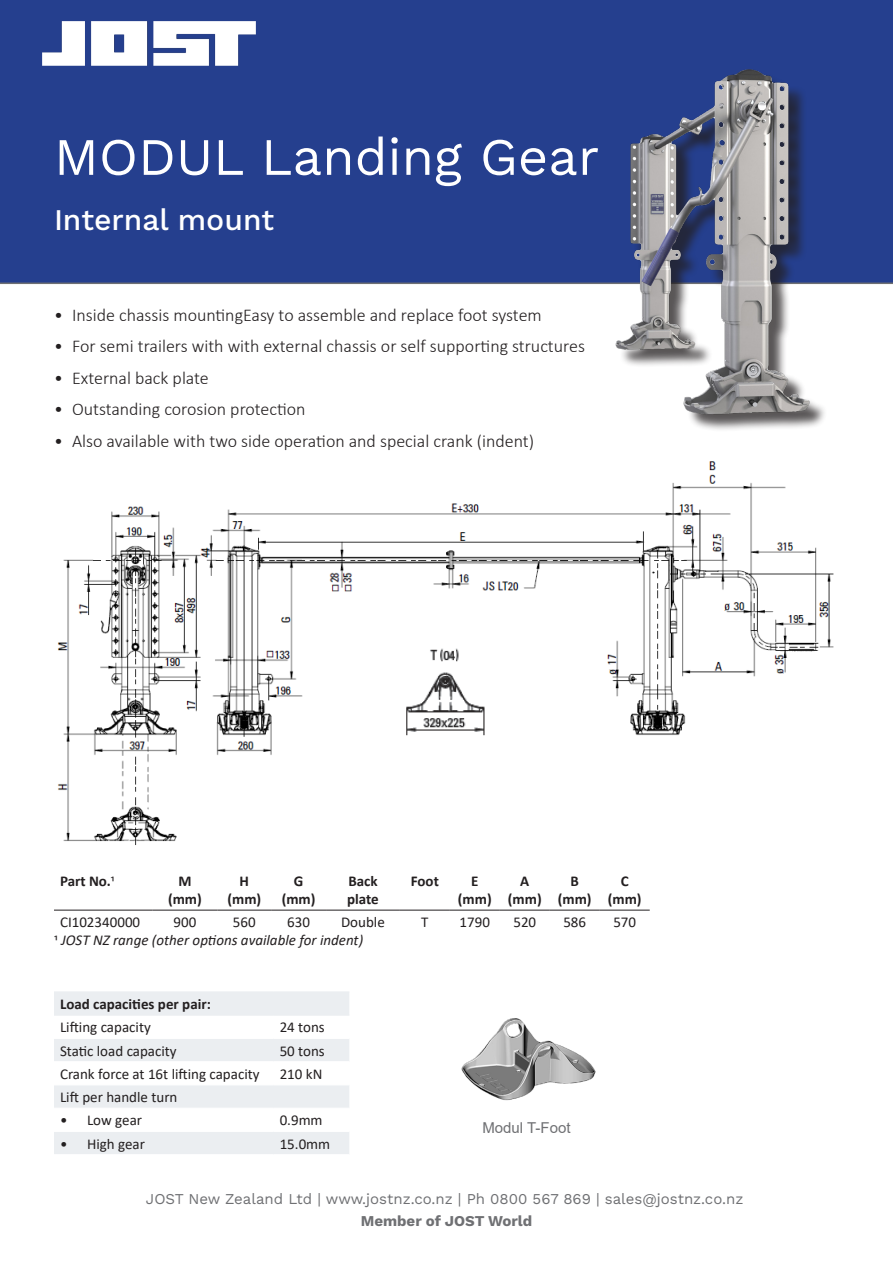
<style>
.page{position:relative;width:893px;height:1263px;background:#fff}
.page>*{position:absolute;margin:0;border:0;box-sizing:border-box;transform-origin:0 0}
.t1{font:52.5px "Work Sans";color:#fff}
.t2{font:500 30px "Work Sans";color:#fff}
.t3{font:300 18px "Calibri";color:#231f20}
.t4{font:15px "Calibri";color:#231f20}
.t5{font:700 15px/18px "Calibri";color:#231f20;text-align:center}
.t6{font:15px "Work Sans";color:#6f7073}
.t7{font:italic 15px "Calibri";color:#231f20}
.t8{font:700 15px "Work Sans";color:#6f7073}
.t9{font:15px "Arial";color:#6f7073}
.s1{font-weight:400}
.s2{font-style:normal}
</style>
<div class="page">
<div style="left:0;top:0;width:893px;height:284px;background:#253f8e"></div>
<img style="left:43px;top:21px;width:212px;height:44px">
<img style="left:524px;top:54px;width:369px;height:376px">
<img style="left:57px;top:461px;width:777px;height:384px">
<svg style="left:54px;top:992px;width:295px;height:162px;fill:#ebeef1"></svg>
<hr style="left:54px;top:1038px;width:220px;height:1px;background:#fff">
<hr style="left:54px;top:1061px;width:220px;height:1px;background:#fff">
<hr style="left:54px;top:1084px;width:220px;height:1px;background:#fff">
<hr style="left:54px;top:1108px;width:220px;height:1px;background:#fff">
<hr style="left:54px;top:1131px;width:220px;height:1px;background:#fff">
<hr style="left:274px;top:1038px;width:75px;height:1px;background:#fff">
<hr style="left:274px;top:1061px;width:75px;height:1px;background:#fff">
<hr style="left:274px;top:1084px;width:75px;height:1px;background:#fff">
<hr style="left:274px;top:1108px;width:75px;height:1px;background:#fff">
<hr style="left:274px;top:1131px;width:75px;height:1px;background:#fff">
<hr style="left:54px;top:991px;width:220px;height:1px;background:#ebeef1">
<hr style="left:274px;top:991px;width:75px;height:1px;background:#ebeef1">
<hr style="left:54px;top:1015px;width:220px;height:1px;background:#ebeef1">
<hr style="left:274px;top:1015px;width:75px;height:1px;background:#ebeef1">
<hr style="left:54px;top:910px;width:98px;height:1px;background:#231f20">
<hr style="left:152px;top:910px;width:66px;height:1px;background:#231f20">
<hr style="left:218px;top:910px;width:53px;height:1px;background:#231f20">
<hr style="left:271px;top:910px;width:55px;height:1px;background:#231f20">
<hr style="left:326px;top:910px;width:74px;height:1px;background:#231f20">
<hr style="left:400px;top:910px;width:50px;height:1px;background:#231f20">
<hr style="left:450px;top:910px;width:50px;height:1px;background:#231f20">
<hr style="left:500px;top:910px;width:50px;height:1px;background:#231f20">
<hr style="left:550px;top:910px;width:50px;height:1px;background:#231f20">
<hr style="left:600px;top:910px;width:50px;height:1px;background:#231f20">
<img style="left:461px;top:1018px;width:135px;height:83px">
<img style="left:396px;top:643px;width:101px;height:98px">
<p class="t1" style="left:54px;top:117px;width:547px">MODUL Landing Gear</p>
<p class="t2" style="left:54px;top:203px;width:222px">Internal mount</p>
<p class="t3" style="left:54px;top:304px;width:489px">• Inside chassis mountingEasy to assemble and replace foot system</p>
<p class="t3" style="left:54px;top:335px;width:532px">• For semi trailers with with external chassis or self supporting structures</p>
<p class="t3" style="left:54px;top:367px;width:156px">• External back plate</p>
<p class="t3" style="left:54px;top:398px;width:253px">• Outstanding corosion protection</p>
<p class="t3" style="left:54px;top:430px;width:482px">• Also available with two side operation and special crank (indent)</p>
<p class="t5" style="left:60px;top:872px;width:56px">Part No.<span class="s1">1</span></p>
<p class="t5" style="left:168px;top:872px;width:35px">M (mm)</p>
<p class="t5" style="left:227px;top:872px;width:35px">H (mm)</p>
<p class="t5" style="left:282px;top:872px;width:35px">G (mm)</p>
<p class="t5" style="left:347px;top:872px;width:33px;text-align:left">Back plate</p>
<p class="t5" style="left:411px;top:872px;width:30px">Foot</p>
<p class="t5" style="left:458px;top:872px;width:35px">E (mm)</p>
<p class="t5" style="left:508px;top:872px;width:35px">A (mm)</p>
<p class="t5" style="left:558px;top:872px;width:35px">B (mm)</p>
<p class="t5" style="left:608px;top:872px;width:35px">C (mm)</p>
<p class="t4" style="left:60px;top:912px;width:82px">CI102340000</p>
<p class="t4" style="left:174px;top:912px;width:24px">900</p>
<p class="t4" style="left:233px;top:912px;width:24px">560</p>
<p class="t4" style="left:287px;top:912px;width:24px">630</p>
<p class="t4" style="left:341px;top:912px;width:45px">Double</p>
<p class="t4" style="left:421px;top:912px;width:9px">T</p>
<p class="t4" style="left:460px;top:912px;width:32px">1790</p>
<p class="t4" style="left:513px;top:912px;width:24px">520</p>
<p class="t4" style="left:563px;top:912px;width:24px">586</p>
<p class="t4" style="left:613px;top:912px;width:24px">570</p>
<p class="t7" style="left:54px;top:930px;width:311px"><span class="s2">1</span> JOST NZ range (other options available for indent)</p>
<p class="t5" style="left:60px;top:995px;width:152px">Load capacities per pair:</p>
<p class="t4" style="left:60px;top:1017px;width:92px">Lifting capacity</p>
<p class="t4" style="left:280px;top:1017px;width:47px">24 tons</p>
<p class="t4" style="left:60px;top:1040px;width:118px">Static load capacity</p>
<p class="t4" style="left:280px;top:1040px;width:47px">50 tons</p>
<p class="t4" style="left:60px;top:1063px;width:201px">Crank force at 16t lifting capacity</p>
<p class="t4" style="left:280px;top:1063px;width:44px">210 kN</p>
<p class="t4" style="left:60px;top:1087px;width:119px">Lift per handle turn</p>
<p class="t4" style="left:60px;top:1110px;width:84px">• Low gear</p>
<p class="t4" style="left:280px;top:1110px;width:44px">0.9mm</p>
<p class="t4" style="left:60px;top:1133px;width:86px">• High gear</p>
<p class="t4" style="left:280px;top:1133px;width:52px">15.0mm</p>
<p class="t9" style="left:482px;top:1117px;width:90px">Modul T-Foot</p>
<p class="t6" style="left:146px;top:1188px;width:599px">JOST New Zealand Ltd | www.jostnz.co.nz | Ph 0800 567 869 | sales@jostnz.co.nz</p>
<p class="t8" style="left:361px;top:1212px;width:173px">Member of JOST World</p>
</div>
